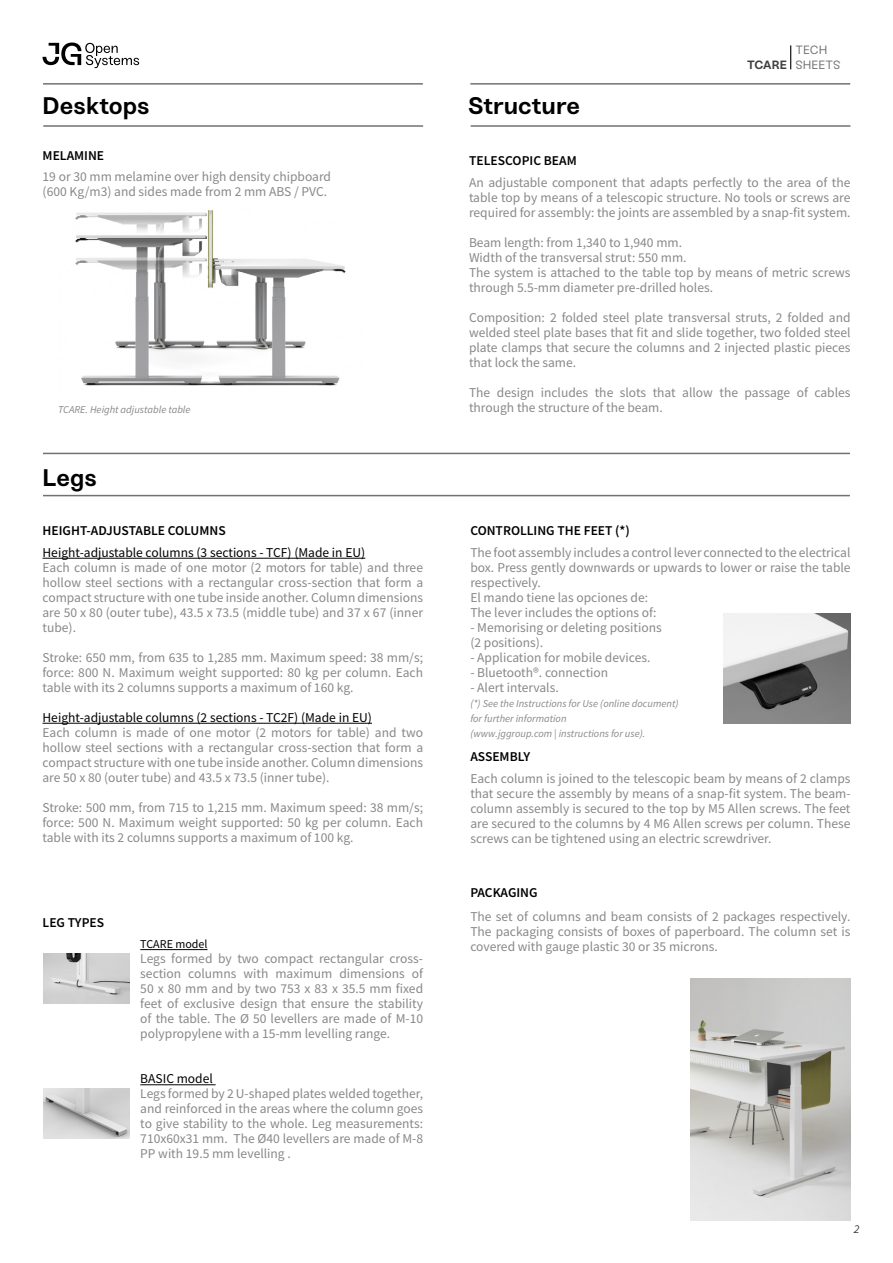
<style>
.page{position:relative;width:893px;height:1263px;background:#fff}
.page>*{position:absolute;margin:0;border:0;box-sizing:border-box;transform-origin:0 0}
.t1{font:700 24px "Sneak";letter-spacing:-.005em;color:#000}
.t2{font:13.5px/15px "Source Sans Pro";color:#87888a;text-align:justify}
.t3{font:13.5px "Source Sans Pro";color:#000}
.t4{font:600 13.5px "Source Sans Pro";color:#000}
.t5{font:12px/14.4px "Sneak";color:#707172}
.t6{font:12px "Source Sans Pro";color:#000}
.t7{font:700 12px "Sneak";letter-spacing:-.005em;color:#3e3d40}
.t8{font:italic 12px "Source Sans Pro";color:#3e3d40}
.t9{font:italic 10.5px/15px "Source Sans Pro";color:#87888a}
</style>
<div class="page">
<svg style="left:43px;top:43px;width:96px;height:25px"></svg>
<img style="left:690px;top:979px;width:160px;height:241px">
<img style="left:75px;top:210px;width:271px;height:176px">
<img style="left:44px;top:1088px;width:86px;height:50px">
<img style="left:723px;top:613px;width:127px;height:110px">
<hr style="left:471px;top:125px;width:379px;height:2px;background:#707172">
<hr style="left:470px;top:83px;width:380px;height:2px;background:#707172">
<hr style="left:43px;top:125px;width:380px;height:2px;background:#707172">
<hr style="left:43px;top:83px;width:380px;height:2px;background:#707172">
<hr style="left:43px;top:495px;width:807px;height:1px;background:#707172">
<hr style="left:43px;top:453px;width:807px;height:1px;background:#707172">
<img style="left:44px;top:954px;width:86px;height:50px">
<svg style="left:790px;top:45px;width:1px;height:24px"></svg>
<hr style="left:43px;top:558px;width:322px;height:1px;background:#000">
<hr style="left:43px;top:723px;width:329px;height:1px;background:#000">
<hr style="left:140px;top:949px;width:68px;height:1px;background:#000">
<hr style="left:140px;top:1084px;width:76px;height:1px;background:#000">
<h1 class="t1" style="left:43px;top:91px;width:109px">Desktops</h1>
<h1 class="t1" style="left:468px;top:91px;width:114px">Structure</h1>
<p class="t7" style="left:747px;top:57px;width:41px">TCARE</p>
<p class="t5" style="left:795px;top:43px;width:47px">TECH<br>SHEETS</p>
<p class="t4" style="left:43px;top:146px;width:63px">MELAMINE</p>
<p class="t2" style="left:43px;top:169px;width:290px">19 or 30 mm melamine over high density chipboard (600 Kg/m3) and sides made from 2 mm ABS / PVC.</p>
<p class="t2" style="left:469px;top:175px;width:383px">An adjustable component that adapts perfectly to the area of the table top by means of a telescopic structure. No tools or screws are required for assembly: the joints are assembled by a snap-fit system.</p>
<p class="t2" style="left:469px;top:235px;width:383px;text-align:left">Beam length: from 1,340 to 1,940 mm.<br>Width of the transversal strut: 550 mm.<br>The system is attached to the table top by means of metric screws through 5.5-mm diameter pre-drilled holes.</p>
<p class="t2" style="left:469px;top:310px;width:383px">Composition: 2 folded steel plate transversal struts, 2 folded and welded steel plate bases that fit and slide together, two folded steel plate clamps that secure the columns and 2 injected plastic pieces that lock the same.</p>
<p class="t2" style="left:469px;top:385px;width:383px">The design includes the slots that allow the passage of cables through the structure of the beam.</p>
<p class="t4" style="left:469px;top:152px;width:109px">TELESCOPIC BEAM</p>
<p class="t9" style="left:58px;top:402px;width:134px">TCARE. Height adjustable table</p>
<h1 class="t1" style="left:43px;top:463px;width:56px">Legs</h1>
<p class="t4" style="left:43px;top:522px;width:185px">HEIGHT-ADJUSTABLE COLUMNS</p>
<p class="t3" style="left:43px;top:544px;width:324px">Height-adjustable columns (3 sections - TCF) (Made in EU)</p>
<p class="t2" style="left:43px;top:560px;width:382px">Each column is made of one motor (2 motors for table) and three hollow steel sections with a rectangular cross-section that form a compact structure with one tube inside another. Column dimensions are 50 x 80 (outer tube), 43.5 x 73.5 (middle tube) and 37 x 67 (inner tube).</p>
<p class="t2" style="left:43px;top:650px;width:382px">Stroke: 650 mm, from 635 to 1,285 mm. Maximum speed: 38 mm/s; force: 800 N. Maximum weight supported: 80 kg per column. Each table with its 2 columns supports a maximum of 160 kg.</p>
<p class="t3" style="left:43px;top:709px;width:331px">Height-adjustable columns (2 sections - TC2F) (Made in EU)</p>
<p class="t2" style="left:43px;top:725px;width:382px">Each column is made of one motor (2 motors for table) and two hollow steel sections with a rectangular cross-section that form a compact structure with one tube inside another. Column dimensions are 50 x 80 (outer tube) and 43.5 x 73.5 (inner tube).</p>
<p class="t2" style="left:43px;top:800px;width:382px">Stroke: 500 mm, from 715 to 1,215 mm. Maximum speed: 38 mm/s; force: 500 N. Maximum weight supported: 50 kg per column. Each table with its 2 columns supports a maximum of 100 kg.</p>
<p class="t4" style="left:43px;top:914px;width:63px">LEG TYPES</p>
<p class="t6" style="left:140px;top:937px;width:69px">TCARE model</p>
<p class="t2" style="left:140px;top:951px;width:284px">Legs formed by two compact rectangular cross&shy;section columns with maximum dimensions of 50 x 80 mm and by two 753 x 83 x 35.5 mm fixed feet of exclusive design that ensure the stability of the table. The Ø 50 levellers are made of M-10 polypropylene with a 15-mm levelling range.</p>
<p class="t3" style="left:140px;top:1070px;width:74px">BASIC model</p>
<p class="t2" style="left:140px;top:1086px;width:284px">Legs formed by 2 U-shaped plates welded together, and reinforced in the areas where the column goes to give stability to the whole. Leg measurements:<br>710x60x31 mm. The Ø40 levellers are made of M-8<br>PP with 19.5 mm levelling .</p>
<p class="t4" style="left:470px;top:522px;width:161px">CONTROLLING THE FEET (*)</p>
<p class="t2" style="left:470px;top:545px;width:382px;text-align:left">The foot assembly includes a control lever connected to the electrical box. Press gently downwards or upwards to lower or raise the table respectively.<br>El mando tiene las opciones de:<br>The lever includes the options of:</p>
<p class="t2" style="left:470px;top:620px;width:193px">- Memorising or deleting positions (2 positions).</p>
<p class="t2" style="left:470px;top:650px;width:182px">- Application for mobile devices.</p>
<p class="t2" style="left:470px;top:665px;width:139px">- Bluetooth®. connection</p>
<p class="t2" style="left:470px;top:680px;width:90px">- Alert intervals.</p>
<p class="t9" style="left:470px;top:696px;width:210px">(*) See the Instructions for Use (online document) for further information<br>(www.jggroup.com | instructions for use).</p>
<p class="t4" style="left:470px;top:748px;width:61px">ASSEMBLY</p>
<p class="t2" style="left:470px;top:771px;width:382px">Each column is joined to the telescopic beam by means of 2 clamps that secure the assembly by means of a snap-fit system. The beam&shy;column assembly is secured to the top by M5 Allen screws. The feet are secured to the columns by 4 M6 Allen screws per column. These screws can be tightened using an electric screwdriver.</p>
<p class="t4" style="left:470px;top:883px;width:69px">PACKAGING</p>
<p class="t2" style="left:470px;top:909px;width:382px">The set of columns and beam consists of 2 packages respectively.<br>The packaging consists of boxes of paperboard. The column set is covered with gauge plastic 30 or 35 microns.</p>
<p class="t8" style="left:854px;top:1222px;width:7px">2</p>
</div>
